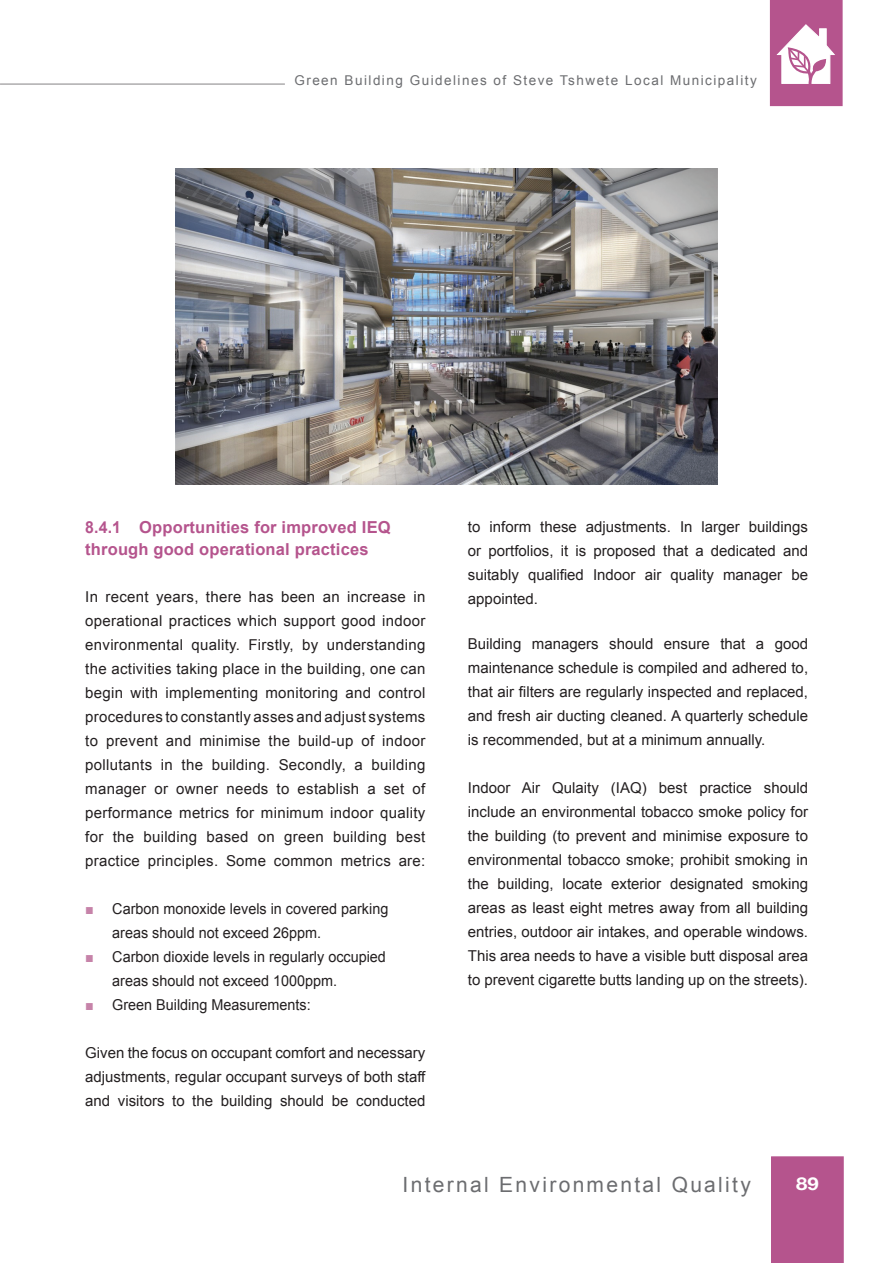
<style>
.page{position:relative;width:893px;height:1263px;background:#fff}
.page>*{position:absolute;margin:0;border:0;box-sizing:border-box;transform-origin:0 0}
.t1{font:21px "Arial";letter-spacing:.11em;color:#6c6d70}
.t2{font:700 17.7px "Helvetica Neue";color:#fff;scale:1.14 1}
.Bullet_3{font:700 16.5px/22.5px "Arial";letter-spacing:.01em;color:#b5548d;scale:.96 1}
.Bullet_chap_8{font:15px/24px "Arial";color:#231f20;text-align:justify}
.Bullet_chap_6{font:15px/24px "Arial";color:#231f20;text-align:justify}
.Bullet_chap_6-2{font:15px/24px "Arial";color:#231f20;scale:.96 1}
.t3{font:13.5px "Arial";letter-spacing:.11em;color:#6c6d70}
.s1{color:#c683a9}
</style>
<div class="page">
<div style="left:772px;top:1157px;width:71px;height:105px;background:#b5548d"></div>
<div style="left:771px;top:1156px;width:73px;height:107px;border:2px solid #b5548d"></div>
<hr style="left:0;top:83px;width:285px;height:2px;background:#a7a5a7">
<div style="left:771px;top:0;width:71px;height:105px;background:#b5548d"></div>
<div style="left:770px;top:0;width:73px;height:106px;border:2px solid #b5548d"></div>
<svg style="left:777px;top:24px;width:58px;height:60px"></svg>
<img style="left:176px;top:168px;width:541px;height:317px">
<p class="t3" style="left:294px;top:71px;width:464px">Green Building Guidelines of Steve Tshwete Local Municipality</p>
<p class="Bullet_3" style="left:85px;top:516px;width:320px">8.4.1 Opportunities for improved IEQ through good operational practices</p>
<p class="Bullet_chap_6" style="left:85px;top:584px;width:342px">In recent years, there has been an increase in operational practices which support good indoor environmental quality. Firstly, by understanding the activities taking place in the building, one can begin with implementing monitoring and control procedures to constantly asses and adjust systems to prevent and minimise the build-up of indoor pollutants in the building. Secondly, a building manager or owner needs to establish a set of performance metrics for minimum indoor quality for the building based on green building best practice principles. Some common metrics are:</p>
<p class="Bullet_chap_6-2" style="left:112px;top:896px;width:289px;text-indent:-27px"><span class="s1">■</span> Carbon monoxide levels in covered parking areas should not exceed 26ppm.</p>
<p class="Bullet_chap_6-2" style="left:112px;top:944px;width:287px;text-indent:-27px"><span class="s1">■</span> Carbon dioxide levels in regularly occupied areas should not exceed 1000ppm.</p>
<p class="Bullet_chap_6-2" style="left:85px;top:992px;width:236px"><span class="s1">■</span> Green Building Measurements:</p>
<p class="Bullet_chap_8" style="left:85px;top:1040px;width:342px">Given the focus on occupant comfort and necessary adjustments, regular occupant surveys of both staff and visitors to the building should be conducted</p>
<p class="Bullet_chap_8" style="left:468px;top:514px;width:342px">to inform these adjustments. In larger buildings or portfolios, it is proposed that a dedicated and suitably qualified Indoor air quality manager be appointed.</p>
<p class="Bullet_chap_8" style="left:468px;top:631px;width:342px">Building managers should ensure that a good maintenance schedule is compiled and adhered to, that air filters are regularly inspected and replaced, and fresh air ducting cleaned. A quarterly schedule is recommended, but at a minimum annually.</p>
<p class="Bullet_chap_8" style="left:468px;top:775px;width:342px">Indoor Air Qulaity (IAQ) best practice should include an environmental tobacco smoke policy for the building (to prevent and minimise exposure to environmental tobacco smoke; prohibit smoking in the building, locate exterior designated smoking areas as least eight metres away from all building entries, outdoor air intakes, and operable windows.<br>This area needs to have a visible butt disposal area to prevent cigarette butts landing up on the streets).</p>
<p class="t1" style="left:403px;top:1170px;width:350px">Internal Environmental Quality</p>
<p class="t2" style="left:796px;top:1170px;width:21px">89</p>
</div>
